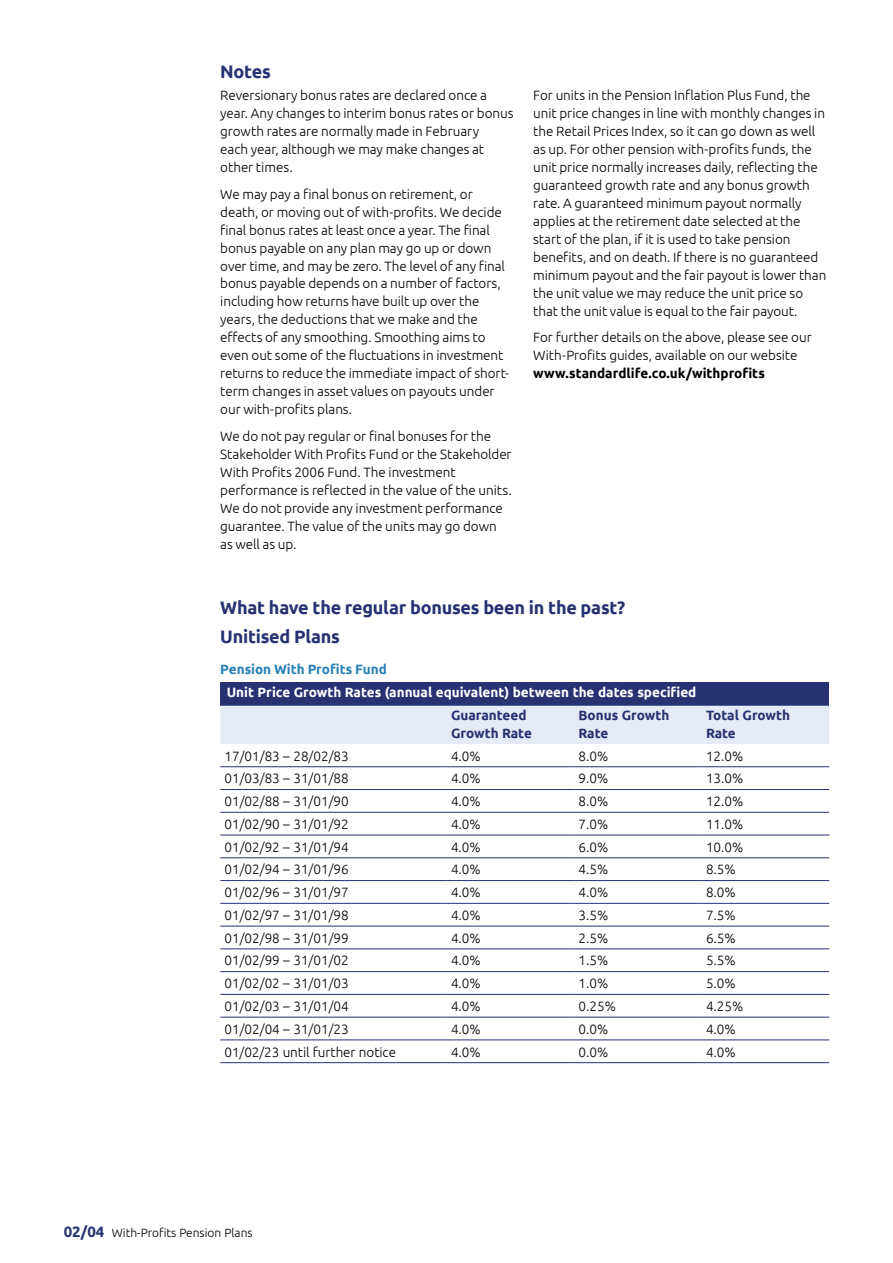
<style>
.page{position:relative;width:893px;height:1263px;background:#fff}
.page>*{position:absolute;margin:0;border:0;box-sizing:border-box;transform-origin:0 0}
.t1{font:700 18px/28.7px "Ubuntu";letter-spacing:-.015em;color:#263272}
.t2{font:300 13.5px/18px "Ubuntu";letter-spacing:-.005em;color:#000}
.t3{font:700 13.5px "Ubuntu";color:#fff}
.t4{font:700 13.5px/18px "Ubuntu";color:#263272}
.t5{font:700 13.5px "Ubuntu";color:#000}
.t6{font:700 13.5px "Ubuntu";color:#2b81b8}
.t7{font:300 12px "Ubuntu";color:#000}
.s1{font-weight:700;font-size:15px;color:#263272}
</style>
<div class="page">
<div style="left:220px;top:682px;width:609px;height:24px;background:#263272"></div>
<div style="left:220px;top:706px;width:609px;height:38px;background:#e5ebf6"></div>
<hr style="left:220px;top:766px;width:227px;height:1px;background:#263272">
<hr style="left:447px;top:766px;width:127px;height:1px;background:#263272">
<hr style="left:574px;top:766px;width:128px;height:1px;background:#263272">
<hr style="left:702px;top:766px;width:127px;height:1px;background:#263272">
<hr style="left:220px;top:789px;width:227px;height:1px;background:#263272">
<hr style="left:447px;top:789px;width:127px;height:1px;background:#263272">
<hr style="left:574px;top:789px;width:128px;height:1px;background:#263272">
<hr style="left:702px;top:789px;width:127px;height:1px;background:#263272">
<hr style="left:220px;top:812px;width:227px;height:1px;background:#263272">
<hr style="left:447px;top:812px;width:127px;height:1px;background:#263272">
<hr style="left:574px;top:812px;width:128px;height:1px;background:#263272">
<hr style="left:702px;top:812px;width:127px;height:1px;background:#263272">
<hr style="left:220px;top:835px;width:227px;height:1px;background:#263272">
<hr style="left:447px;top:835px;width:127px;height:1px;background:#263272">
<hr style="left:574px;top:835px;width:128px;height:1px;background:#263272">
<hr style="left:702px;top:835px;width:127px;height:1px;background:#263272">
<hr style="left:220px;top:857px;width:227px;height:1px;background:#263272">
<hr style="left:447px;top:857px;width:127px;height:1px;background:#263272">
<hr style="left:574px;top:857px;width:128px;height:1px;background:#263272">
<hr style="left:702px;top:857px;width:127px;height:1px;background:#263272">
<hr style="left:220px;top:880px;width:227px;height:1px;background:#263272">
<hr style="left:447px;top:880px;width:127px;height:1px;background:#263272">
<hr style="left:574px;top:880px;width:128px;height:1px;background:#263272">
<hr style="left:702px;top:880px;width:127px;height:1px;background:#263272">
<hr style="left:220px;top:903px;width:227px;height:1px;background:#263272">
<hr style="left:447px;top:903px;width:127px;height:1px;background:#263272">
<hr style="left:574px;top:903px;width:128px;height:1px;background:#263272">
<hr style="left:702px;top:903px;width:127px;height:1px;background:#263272">
<hr style="left:220px;top:926px;width:227px;height:1px;background:#263272">
<hr style="left:447px;top:926px;width:127px;height:1px;background:#263272">
<hr style="left:574px;top:926px;width:128px;height:1px;background:#263272">
<hr style="left:702px;top:926px;width:127px;height:1px;background:#263272">
<hr style="left:220px;top:948px;width:227px;height:1px;background:#263272">
<hr style="left:447px;top:948px;width:127px;height:1px;background:#263272">
<hr style="left:574px;top:948px;width:128px;height:1px;background:#263272">
<hr style="left:702px;top:948px;width:127px;height:1px;background:#263272">
<hr style="left:220px;top:971px;width:227px;height:1px;background:#263272">
<hr style="left:447px;top:971px;width:127px;height:1px;background:#263272">
<hr style="left:574px;top:971px;width:128px;height:1px;background:#263272">
<hr style="left:702px;top:971px;width:127px;height:1px;background:#263272">
<hr style="left:220px;top:994px;width:227px;height:1px;background:#263272">
<hr style="left:447px;top:994px;width:127px;height:1px;background:#263272">
<hr style="left:574px;top:994px;width:128px;height:1px;background:#263272">
<hr style="left:702px;top:994px;width:127px;height:1px;background:#263272">
<hr style="left:220px;top:1017px;width:227px;height:1px;background:#263272">
<hr style="left:447px;top:1017px;width:127px;height:1px;background:#263272">
<hr style="left:574px;top:1017px;width:128px;height:1px;background:#263272">
<hr style="left:702px;top:1017px;width:127px;height:1px;background:#263272">
<hr style="left:220px;top:1039px;width:227px;height:1px;background:#263272">
<hr style="left:447px;top:1039px;width:127px;height:1px;background:#263272">
<hr style="left:574px;top:1039px;width:128px;height:1px;background:#263272">
<hr style="left:702px;top:1039px;width:127px;height:1px;background:#263272">
<hr style="left:220px;top:1062px;width:227px;height:1px;background:#263272">
<hr style="left:447px;top:1062px;width:127px;height:1px;background:#263272">
<hr style="left:574px;top:1062px;width:128px;height:1px;background:#263272">
<hr style="left:702px;top:1062px;width:127px;height:1px;background:#263272">
<h1 class="t1" style="left:220px;top:57px;width:52px">Notes</h1>
<p class="t2" style="left:220px;top:86px;width:295px">Reversionary bonus rates are declared once a year. Any changes to interim bonus rates or bonus growth rates are normally made in February<br>each year, although we may make changes at other times.</p>
<p class="t2" style="left:220px;top:184px;width:290px">We may pay a final bonus on retirement, or death, or moving out of with-profits. We decide final bonus rates at least once a year. The final bonus payable on any plan may go up or down over time, and may be zero. The level of any final bonus payable depends on a number of factors, including how returns have built up over the years, the deductions that we make and the effects of any smoothing. Smoothing aims to even out some of the fluctuations in investment returns to reduce the immediate impact of short&shy;term changes in asset values on payouts under our with-profits plans.</p>
<p class="t2" style="left:220px;top:427px;width:293px">We do not pay regular or final bonuses for the Stakeholder With Profits Fund or the Stakeholder With Profits 2006 Fund. The investment performance is reflected in the value of the units.<br>We do not provide any investment performance guarantee. The value of the units may go down as well as up.</p>
<p class="t2" style="left:533px;top:86px;width:295px">For units in the Pension Inflation Plus Fund, the unit price changes in line with monthly changes in the Retail Prices Index, so it can go down as well as up. For other pension with-profits funds, the unit price normally increases daily, reflecting the guaranteed growth rate and any bonus growth rate. A guaranteed minimum payout normally applies at the retirement date selected at the start of the plan, if it is used to take pension benefits, and on death. If there is no guaranteed minimum payout and the fair payout is lower than the unit value we may reduce the unit price so that the unit value is equal to the fair payout.</p>
<p class="t2" style="left:533px;top:328px;width:280px">For further details on the above, please see our<br>With-Profits guides, available on our website</p>
<p class="t5" style="left:533px;top:365px;width:233px">www.standardlife.co.uk/withprofits</p>
<h1 class="t1" style="left:220px;top:593px;width:406px">What have the regular bonuses been in the past?<br>Unitised Plans</h1>
<p class="t6" style="left:220px;top:661px;width:168px">Pension With Profits Fund</p>
<p class="t3" style="left:227px;top:684px;width:471px">Unit Price Growth Rates (annual equivalent) between the dates specified</p>
<p class="t4" style="left:451px;top:706px;width:82px">Guaranteed<br>Growth Rate</p>
<p class="t4" style="left:578px;top:706px;width:92px">Bonus Growth<br>Rate</p>
<p class="t4" style="left:706px;top:706px;width:86px">Total Growth<br>Rate</p>
<p class="t2" style="left:225px;top:746px;width:126px">17/01/83 – 28/02/83</p>
<p class="t2" style="left:451px;top:746px;width:31px">4.0%</p>
<p class="t2" style="left:578px;top:746px;width:31px">8.0%</p>
<p class="t2" style="left:706px;top:746px;width:39px">12.0%</p>
<p class="t2" style="left:225px;top:769px;width:126px">01/03/83 – 31/01/88</p>
<p class="t2" style="left:451px;top:769px;width:31px">4.0%</p>
<p class="t2" style="left:578px;top:769px;width:31px">9.0%</p>
<p class="t2" style="left:706px;top:769px;width:39px">13.0%</p>
<p class="t2" style="left:225px;top:792px;width:126px">01/02/88 – 31/01/90</p>
<p class="t2" style="left:451px;top:792px;width:31px">4.0%</p>
<p class="t2" style="left:578px;top:792px;width:31px">8.0%</p>
<p class="t2" style="left:706px;top:792px;width:39px">12.0%</p>
<p class="t2" style="left:225px;top:815px;width:126px">01/02/90 – 31/01/92</p>
<p class="t2" style="left:451px;top:815px;width:31px">4.0%</p>
<p class="t2" style="left:578px;top:815px;width:31px">7.0%</p>
<p class="t2" style="left:706px;top:815px;width:39px">11.0%</p>
<p class="t2" style="left:225px;top:837px;width:126px">01/02/92 – 31/01/94</p>
<p class="t2" style="left:451px;top:837px;width:31px">4.0%</p>
<p class="t2" style="left:578px;top:837px;width:31px">6.0%</p>
<p class="t2" style="left:706px;top:837px;width:39px">10.0%</p>
<p class="t2" style="left:225px;top:860px;width:126px">01/02/94 – 31/01/96</p>
<p class="t2" style="left:451px;top:860px;width:31px">4.0%</p>
<p class="t2" style="left:578px;top:860px;width:31px">4.5%</p>
<p class="t2" style="left:706px;top:860px;width:31px">8.5%</p>
<p class="t2" style="left:225px;top:883px;width:126px">01/02/96 – 31/01/97</p>
<p class="t2" style="left:451px;top:883px;width:31px">4.0%</p>
<p class="t2" style="left:578px;top:883px;width:31px">4.0%</p>
<p class="t2" style="left:706px;top:883px;width:31px">8.0%</p>
<p class="t2" style="left:225px;top:906px;width:126px">01/02/97 – 31/01/98</p>
<p class="t2" style="left:451px;top:906px;width:31px">4.0%</p>
<p class="t2" style="left:578px;top:906px;width:31px">3.5%</p>
<p class="t2" style="left:706px;top:906px;width:31px">7.5%</p>
<p class="t2" style="left:225px;top:928px;width:126px">01/02/98 – 31/01/99</p>
<p class="t2" style="left:451px;top:928px;width:31px">4.0%</p>
<p class="t2" style="left:578px;top:928px;width:31px">2.5%</p>
<p class="t2" style="left:706px;top:928px;width:31px">6.5%</p>
<p class="t2" style="left:225px;top:951px;width:126px">01/02/99 – 31/01/02</p>
<p class="t2" style="left:451px;top:951px;width:31px">4.0%</p>
<p class="t2" style="left:578px;top:951px;width:31px">1.5%</p>
<p class="t2" style="left:706px;top:951px;width:31px">5.5%</p>
<p class="t2" style="left:225px;top:974px;width:126px">01/02/02 – 31/01/03</p>
<p class="t2" style="left:451px;top:974px;width:31px">4.0%</p>
<p class="t2" style="left:578px;top:974px;width:31px">1.0%</p>
<p class="t2" style="left:706px;top:974px;width:31px">5.0%</p>
<p class="t2" style="left:225px;top:997px;width:126px">01/02/03 – 31/01/04</p>
<p class="t2" style="left:451px;top:997px;width:31px">4.0%</p>
<p class="t2" style="left:578px;top:997px;width:39px">0.25%</p>
<p class="t2" style="left:706px;top:997px;width:39px">4.25%</p>
<p class="t2" style="left:225px;top:1019px;width:126px">01/02/04 – 31/01/23</p>
<p class="t2" style="left:451px;top:1019px;width:31px">4.0%</p>
<p class="t2" style="left:578px;top:1019px;width:31px">0.0%</p>
<p class="t2" style="left:706px;top:1019px;width:31px">4.0%</p>
<p class="t2" style="left:225px;top:1042px;width:173px">01/02/23 until further notice</p>
<p class="t2" style="left:451px;top:1042px;width:31px">4.0%</p>
<p class="t2" style="left:578px;top:1042px;width:31px">0.0%</p>
<p class="t2" style="left:706px;top:1042px;width:31px">4.0%</p>
<p class="t7" style="left:64px;top:1225px;width:190px"><span class="s1">02/04</span> With-Profits Pension Plans</p>
</div>
